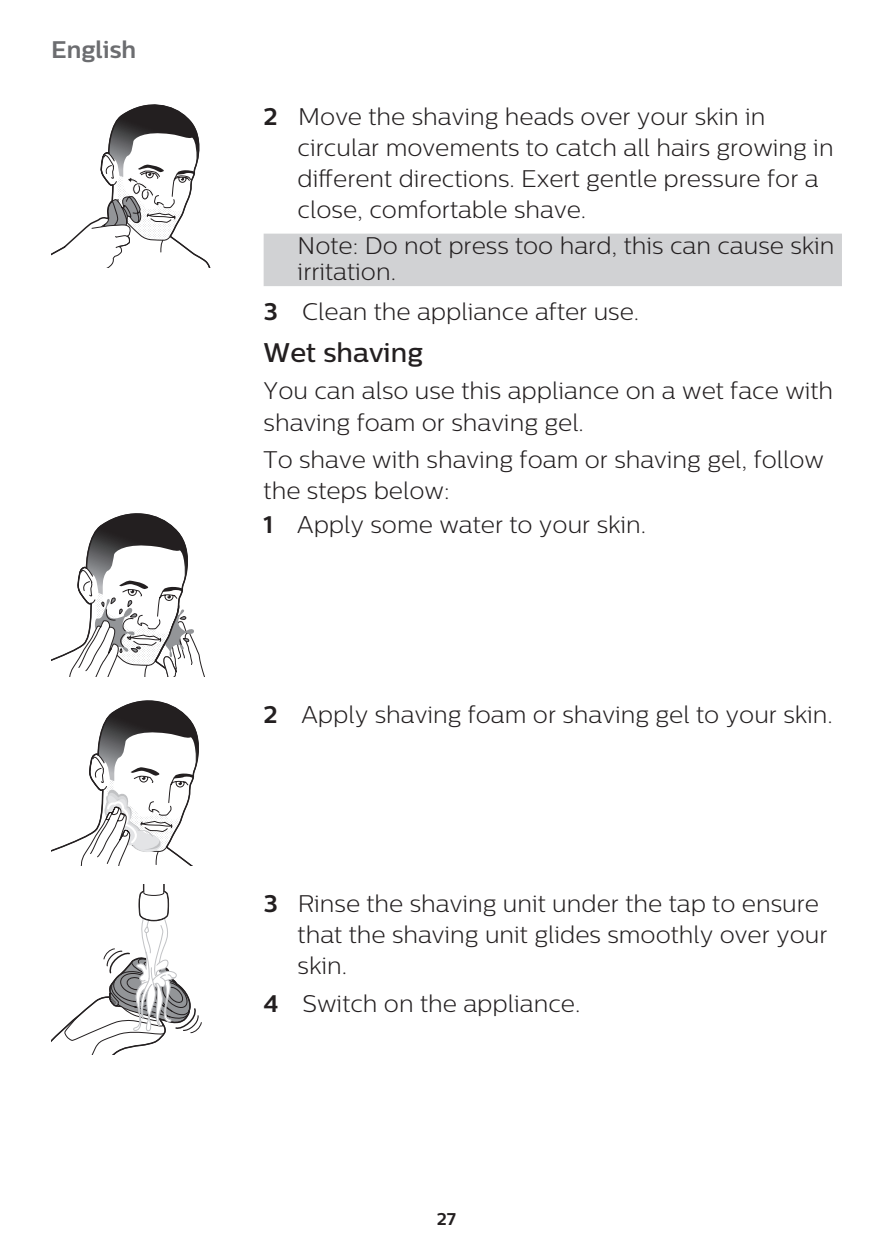
<style>
.page{position:relative;width:893px;height:1259px;background:#fff}
.page>*{position:absolute;margin:0;border:0;box-sizing:border-box;transform-origin:0 0}
.t1{font:500 27px "Centrale Sans";color:#231f20}
.t2{font:300 24px/31.2px "Centrale Sans";color:#231f20}
.t3{font:700 24px "Centrale Sans";color:#6c6d70}
.t4{font:700 17.1px "Centrale Sans";color:#231f20}
.s1{font-weight:700}
</style>
<div class="page">
<div style="left:264px;top:234px;width:578px;height:52px;background:#d1d2d4"></div>
<svg style="left:51px;top:104px;width:160px;height:164px"></svg>
<svg style="left:51px;top:513px;width:154px;height:163px"></svg>
<svg style="left:51px;top:700px;width:148px;height:166px"></svg>
<svg style="left:51px;top:885px;width:151px;height:170px"></svg>
<p class="t3" style="left:51px;top:35px;width:87px">English</p>
<p class="t2" style="left:298px;top:100px;width:537px;text-indent:-34px"><span class="s1">2</span> Move the shaving heads over your skin in circular movements to catch all hairs growing in different directions. Exert gentle pressure for a close, comfortable shave.</p>
<p class="t2" style="left:298px;top:232px;width:538px;line-height:26.4px">Note: Do not press too hard, this can cause skin irritation.</p>
<p class="t2" style="left:264px;top:296px;width:377px"><span class="s1">3</span> Clean the appliance after use.</p>
<p class="t1" style="left:264px;top:337px;width:161px">Wet shaving</p>
<p class="t2" style="left:264px;top:375px;width:571px">You can also use this appliance on a wet face with shaving foam or shaving gel.</p>
<p class="t2" style="left:264px;top:443px;width:562px">To shave with shaving foam or shaving gel, follow the steps below:</p>
<p class="t2" style="left:264px;top:509px;width:384px"><span class="s1">1</span> Apply some water to your skin.</p>
<p class="t2" style="left:264px;top:698px;width:571px"><span class="s1">2</span> Apply shaving foam or shaving gel to your skin.</p>
<p class="t2" style="left:298px;top:887px;width:531px;text-indent:-34px"><span class="s1">3</span> Rinse the shaving unit under the tap to ensure that the shaving unit glides smoothly over your skin.</p>
<p class="t2" style="left:264px;top:987px;width:318px"><span class="s1">4</span> Switch on the appliance.</p>
<p class="t4" style="left:437px;top:1208px;width:21px">27</p>
</div>
